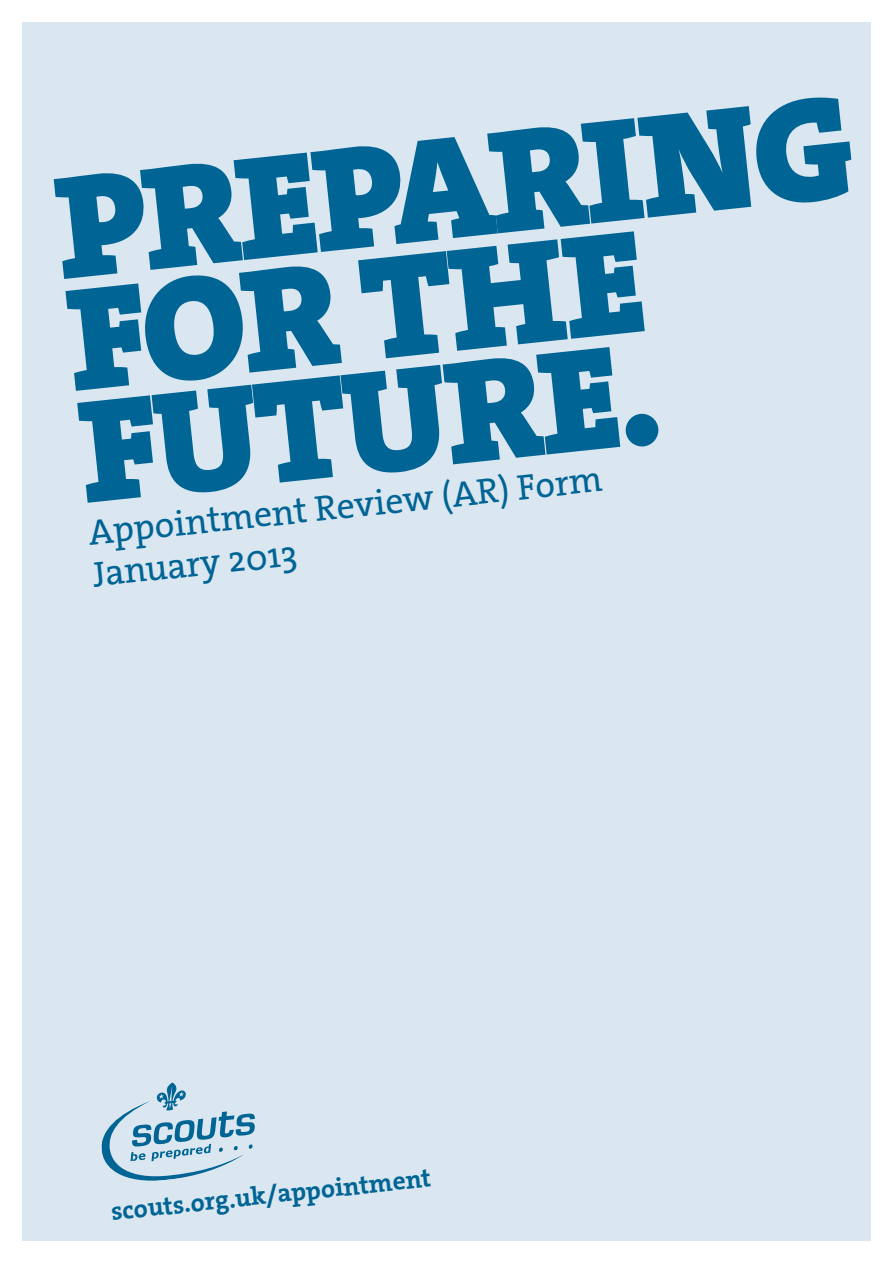
<style>
.page{position:relative;width:893px;height:1263px;background:#fff}
.page>*{position:absolute;margin:0;border:0;box-sizing:border-box;transform-origin:0 0}
.t1{font:148.65px/112.5px "The Serif HP9 Blk";color:#006494}
.t2{font:36px/42px "The Serif HP5 Plain";color:#006494}
.t3{font:25.5px "The Serif HP7 Bld";color:#006494}
</style>
<div class="page">
<div style="left:22px;top:22px;width:849px;height:1219px;background:#dae7f1"></div>
<svg style="left:101px;top:1082px;width:154px;height:99px"></svg>
<h1 class="t1" style="left:51px;top:171px;width:801px;rotate:-6deg">PREPARING<br>FOR THE<br>FUTURE.</h1>
<p class="t2" style="left:86px;top:512px;width:518px;rotate:-6deg">Appointment Review (AR) Form<br>January 2013</p>
<p class="t3" style="left:109px;top:1194px;width:323px;rotate:-6deg">scouts.org.uk/appointment</p>
</div>
